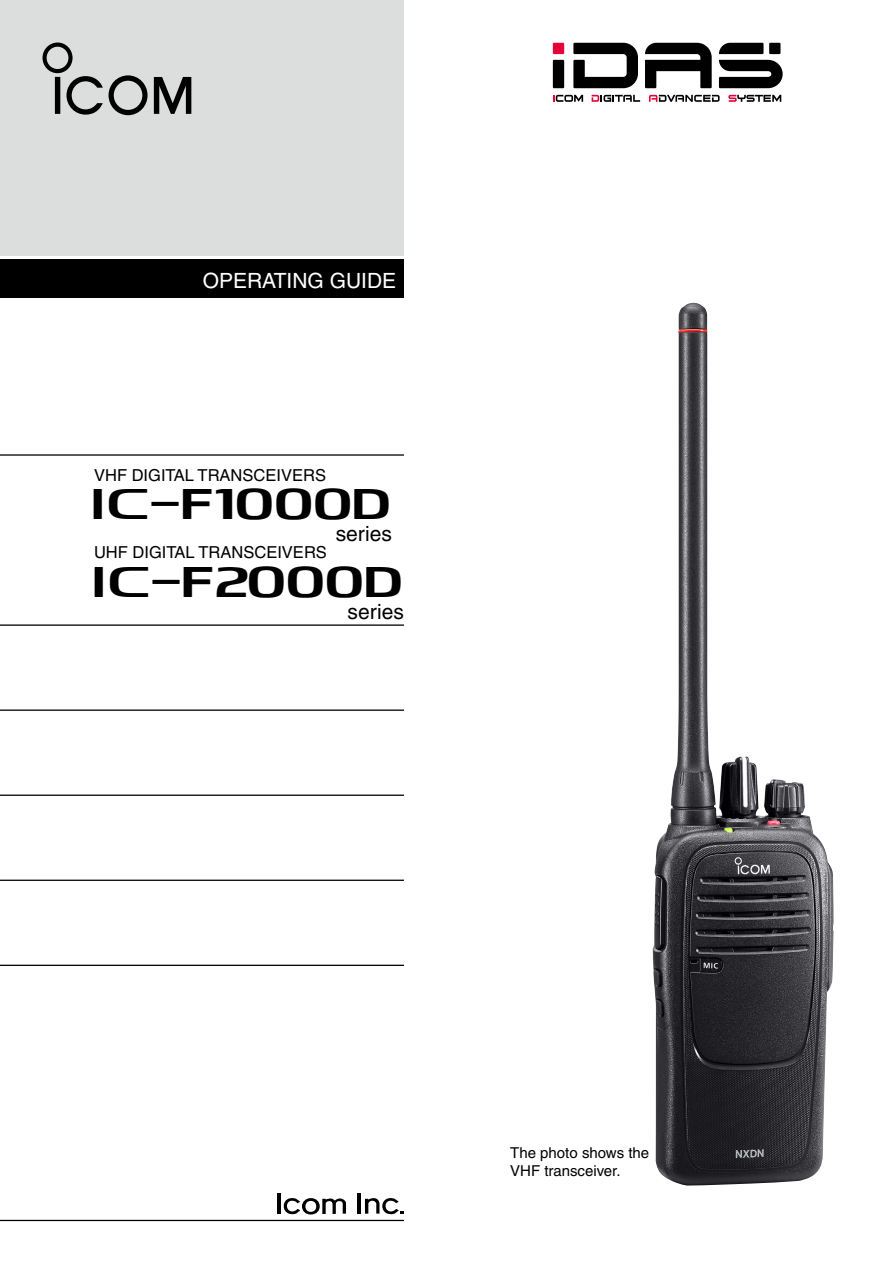
<style>
.page{position:relative;width:893px;height:1263px;background:#fff}
.page>*{position:absolute;margin:0;border:0;box-sizing:border-box;transform-origin:0 0}
.t1{font:37.5px "Icom 1 Model Name";color:#000}
.t2{font:21px "Helvetica";color:#fff}
.t3{font:21px "Helvetica";color:#000}
.t4{font:16.5px "Helvetica";color:#000}
.t5{font:15px/18px "Helvetica";color:#000}
</style>
<div class="page">
<hr style="left:0;top:1220px;width:404px;height:1px;background:#000">
<hr style="left:0;top:965px;width:404px;height:1px;background:#000">
<hr style="left:0;top:880px;width:404px;height:1px;background:#000">
<hr style="left:0;top:794px;width:404px;height:2px;background:#000">
<hr style="left:0;top:709px;width:404px;height:2px;background:#000">
<hr style="left:0;top:624px;width:404px;height:2px;background:#000">
<hr style="left:0;top:454px;width:404px;height:2px;background:#000">
<hr style="left:357px;top:1193px;width:4px;height:20px;background:#000">
<svg style="left:365px;top:1198px;width:39px;height:16px"></svg>
<hr style="left:277px;top:1193px;width:3px;height:20px;background:#000">
<svg style="left:283px;top:1198px;width:63px;height:16px"></svg>
<img style="left:652px;top:307px;width:182px;height:878px">
<div style="left:0;top:259px;width:404px;height:39px;background:#000"></div>
<div style="left:0;top:0;width:404px;height:255px;background:#dcdddd"></div>
<svg style="left:154px;top:77px;width:37px;height:37px"></svg>
<svg style="left:109px;top:75px;width:39px;height:40px"></svg>
<svg style="left:43px;top:43px;width:60px;height:72px"></svg>
<svg style="left:573px;top:43px;width:65px;height:45px"></svg>
<div style="left:769px;top:43px;width:11px;height:11px;background:#000"></div>
<svg style="left:645px;top:43px;width:67px;height:45px"></svg>
<svg style="left:719px;top:43px;width:44px;height:11px"></svg>
<svg style="left:719px;top:60px;width:64px;height:28px"></svg>
<svg style="left:553px;top:95px;width:30px;height:7px"></svg>
<svg style="left:592px;top:95px;width:48px;height:7px"></svg>
<svg style="left:649px;top:95px;width:71px;height:7px"></svg>
<svg style="left:728px;top:95px;width:53px;height:7px"></svg>
<div style="left:553px;top:43px;width:11px;height:11px;background:#e60039"></div>
<div style="left:553px;top:60px;width:11px;height:28px;background:#000"></div>
<p class="t2" style="left:203px;top:268px;width:195px">OPERATING GUIDE</p>
<p class="t4" style="left:94px;top:465px;width:233px">VHF DIGITAL TRANSCEIVERS</p>
<h1 class="t1" style="left:94px;top:484px;width:300px">iF1000D</h1>
<p class="t3" style="left:336px;top:522px;width:58px">series</p>
<p class="t4" style="left:94px;top:543px;width:234px">UHF DIGITAL TRANSCEIVERS</p>
<h1 class="t1" style="left:95px;top:562px;width:311px">iF2000D</h1>
<p class="t3" style="left:348px;top:599px;width:58px">series</p>
<p class="t5" style="left:510px;top:1143px;width:141px">The photo shows the<br>VHF transceiver.</p>
</div>
